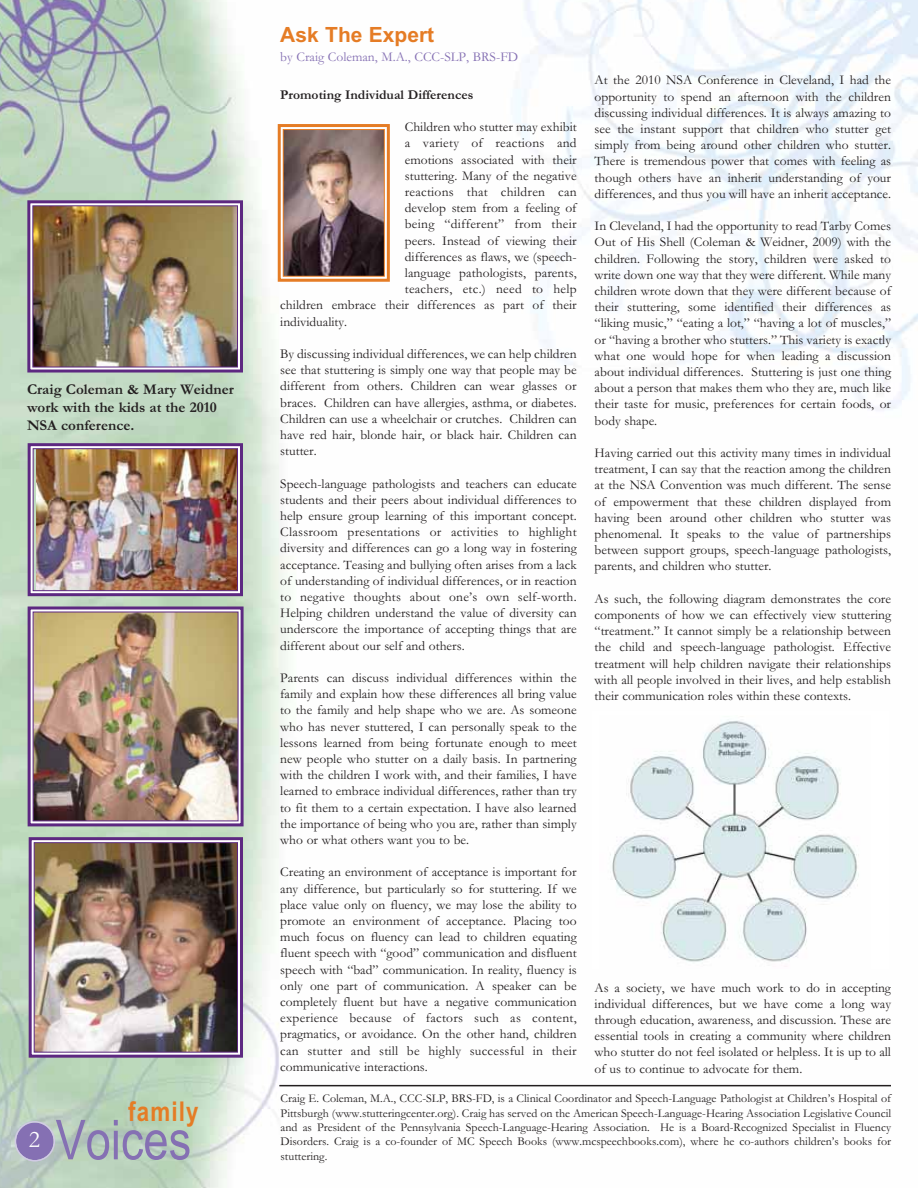
<style>
.page{position:relative;width:918px;height:1188px;background:#fff}
.page>*{position:absolute;margin:0;border:0;box-sizing:border-box;transform-origin:0 0}
.t1{font:55.05px "Arial Narrow";color:#8570b3}
.t2{font:700 27.3px "Arial Narrow";letter-spacing:.04em;color:#e57c25}
.t3{font:24px "Garamond";color:#fff}
.t4{font:700 21px "Arial";color:#e57c25}
.t5{font:700 15px/18px "Garamond";color:#231f20}
.t6{font:13.5px/16.2px "Garamond";color:#231f20;text-align:justify}
.t7{font:13.5px "Garamond";letter-spacing:.02em;color:#231f20}
.t8{font:13.5px "Garamond";color:#8570b3}
.t9{font:700 13.5px "Garamond";color:#231f20}
.t10{font:12px/14.4px "Garamond";color:#231f20;text-align:justify}
</style>
<div class="page">
<img style="left:0;top:0;width:918px;height:1188px">
<svg style="left:15px;top:1121px;width:40px;height:41px;background:#998ebb"></svg>
<img style="left:285px;top:131px;width:98px;height:144px">
<div style="left:278px;top:124px;width:112px;height:158px;border:3px solid #e57c25"></div>
<div style="left:283px;top:129px;width:102px;height:148px;border:1px solid #e57c25"></div>
<hr style="left:279px;top:1085px;width:612px;height:1px;background:#231f20">
<div style="left:592px;top:711px;width:297px;height:257px;background:#fff"></div>
<img style="left:610px;top:716px;width:249px;height:251px">
<img style="left:36px;top:450px;width:200px;height:139px">
<div style="left:29px;top:445px;width:213px;height:150px;border:4px solid #fff"></div>
<div style="left:28px;top:443px;width:215px;height:153px;border:3px solid #5d2881"></div>
<div style="left:33px;top:448px;width:205px;height:143px;border:1px solid #5d2881"></div>
<img style="left:35px;top:614px;width:202px;height:205px">
<div style="left:28px;top:607px;width:216px;height:219px;border:3px solid #5d2881"></div>
<div style="left:33px;top:612px;width:206px;height:209px;border:1px solid #5d2881"></div>
<img style="left:34px;top:207px;width:202px;height:159px">
<div style="left:27px;top:200px;width:216px;height:173px;border:3px solid #5d2881"></div>
<div style="left:32px;top:205px;width:206px;height:163px;border:1px solid #5d2881"></div>
<img style="left:36px;top:844px;width:200px;height:207px">
<div style="left:29px;top:837px;width:214px;height:221px;border:3px solid #5d2881"></div>
<div style="left:34px;top:842px;width:204px;height:211px;border:1px solid #5d2881"></div>
<p class="t5" style="left:27px;top:381px;width:208px">Craig Coleman &amp; Mary Weidner work with the kids at the 2010<br>NSA conference.</p>
<h3 class="t3" style="left:29px;top:1132px;width:13px">2</h3>
<h2 class="t2" style="left:128px;top:1095px;width:72px">family</h2>
<h1 class="t1" style="left:56px;top:1108px;width:137px">Voices</h1>
<h3 class="t4" style="left:280px;top:27px;width:156px">Ask The Expert</h3>
<p class="t8" style="left:280px;top:52px;width:240px">by Craig Coleman, M.A., CCC-SLP, BRS-FD</p>
<p class="t9" style="left:280px;top:89px;width:195px">Promoting Individual Differences</p>
<p class="t6" style="left:405px;top:120px;width:173px">Children who stutter may exhibit</p>
<p class="t7" style="left:405px;top:139px;width:173px">a variety of reactions and</p>
<p class="t6" style="left:405px;top:153px;width:173px">emotions associated with their</p>
<p class="t6" style="left:405px;top:169px;width:173px">stuttering. Many of the negative</p>
<p class="t7" style="left:405px;top:187px;width:173px">reactions that children can</p>
<p class="t6" style="left:405px;top:201px;width:173px">develop stem from a feeling of</p>
<p class="t7" style="left:405px;top:220px;width:173px">being “different” from their</p>
<p class="t6" style="left:405px;top:234px;width:173px">peers. Instead of viewing their</p>
<p class="t6" style="left:405px;top:250px;width:173px">differences as flaws, we (speech-</p>
<p class="t6" style="left:405px;top:266px;width:173px">language pathologists, parents,</p>
<p class="t7" style="left:405px;top:284px;width:173px">teachers, etc.) need to help</p>
<p class="t6" style="left:280px;top:299px;width:298px">children embrace their differences as part of their</p>
<p class="t6" style="left:280px;top:315px;width:68px">individuality.</p>
<p class="t6" style="left:280px;top:347px;width:298px">By discussing individual differences, we can help children see that stuttering is simply one way that people may be different from others. Children can wear glasses or braces. Children can have allergies, asthma, or diabetes.<br>Children can use a wheelchair or crutches. Children can have red hair, blonde hair, or black hair. Children can stutter.</p>
<p class="t6" style="left:280px;top:477px;width:298px">Speech-language pathologists and teachers can educate students and their peers about individual differences to help ensure group learning of this important concept.<br>Classroom presentations or activities to highlight diversity and differences can go a long way in fostering acceptance. Teasing and bullying often arises from a lack of understanding of individual differences, or in reaction to negative thoughts about one’s own self-worth.<br>Helping children understand the value of diversity can underscore the importance of accepting things that are different about our self and others.</p>
<p class="t6" style="left:280px;top:671px;width:298px">Parents can discuss individual differences within the family and explain how these differences all bring value to the family and help shape who we are. As someone who has never stuttered, I can personally speak to the lessons learned from being fortunate enough to meet new people who stutter on a daily basis. In partnering with the children I work with, and their families, I have learned to embrace individual differences, rather than try to fit them to a certain expectation. I have also learned the importance of being who you are, rather than simply who or what others want you to be.</p>
<p class="t6" style="left:280px;top:866px;width:298px">Creating an environment of acceptance is important for any difference, but particularly so for stuttering. If we place value only on fluency, we may lose the ability to promote an environment of acceptance. Placing too much focus on fluency can lead to children equating fluent speech with “good” communication and disfluent speech with “bad” communication. In reality, fluency is only one part of communication. A speaker can be completely fluent but have a negative communication experience because of factors such as content, pragmatics, or avoidance. On the other hand, children can stutter and still be highly successful in their communicative interactions.</p>
<p class="t6" style="left:595px;top:74px;width:298px">At the 2010 NSA Conference in Cleveland, I had the opportunity to spend an afternoon with the children discussing individual differences. It is always amazing to see the instant support that children who stutter get simply from being around other children who stutter.<br>There is tremendous power that comes with feeling as though others have an inherit understanding of your differences, and thus you will have an inherit acceptance.</p>
<p class="t6" style="left:595px;top:219px;width:298px">In Cleveland, I had the opportunity to read Tarby Comes Out of His Shell (Coleman &amp; Weidner, 2009) with the children. Following the story, children were asked to write down one way that they were different. While many children wrote down that they were different because of their stuttering, some identified their differences as “liking music,” “eating a lot,” “having a lot of muscles,” or “having a brother who stutters.” This variety is exactly what one would hope for when leading a discussion about individual differences. Stuttering is just one thing about a person that makes them who they are, much like their taste for music, preferences for certain foods, or body shape.</p>
<p class="t6" style="left:595px;top:446px;width:298px">Having carried out this activity many times in individual treatment, I can say that the reaction among the children at the NSA Convention was much different. The sense of empowerment that these children displayed from having been around other children who stutter was phenomenal. It speaks to the value of partnerships between support groups, speech-language pathologists, parents, and children who stutter.</p>
<p class="t6" style="left:595px;top:592px;width:298px">As such, the following diagram demonstrates the core components of how we can effectively view stuttering “treatment.” It cannot simply be a relationship between the child and speech-language pathologist. Effective treatment will help children navigate their relationships with all people involved in their lives, and help establish their communication roles within these contexts.</p>
<p class="t6" style="left:595px;top:981px;width:298px">As a society, we have much work to do in accepting individual differences, but we have come a long way through education, awareness, and discussion. These are essential tools in creating a community where children who stutter do not feel isolated or helpless. It is up to all of us to continue to advocate for them.</p>
<p class="t10" style="left:281px;top:1092px;width:612px">Craig E. Coleman, M.A., CCC-SLP, BRS-FD, is a Clinical Coordinator and Speech-Language Pathologist at Children’s Hospital of Pittsburgh (www.stutteringcenter.org). Craig has served on the American Speech-Language-Hearing Association Legislative Council and as President of the Pennsylvania Speech-Language-Hearing Association. He is a Board-Recognized Specialist in Fluency Disorders. Craig is a co-founder of MC Speech Books (www.mcspeechbooks.com), where he co-authors children’s books for stuttering.</p>
</div>
